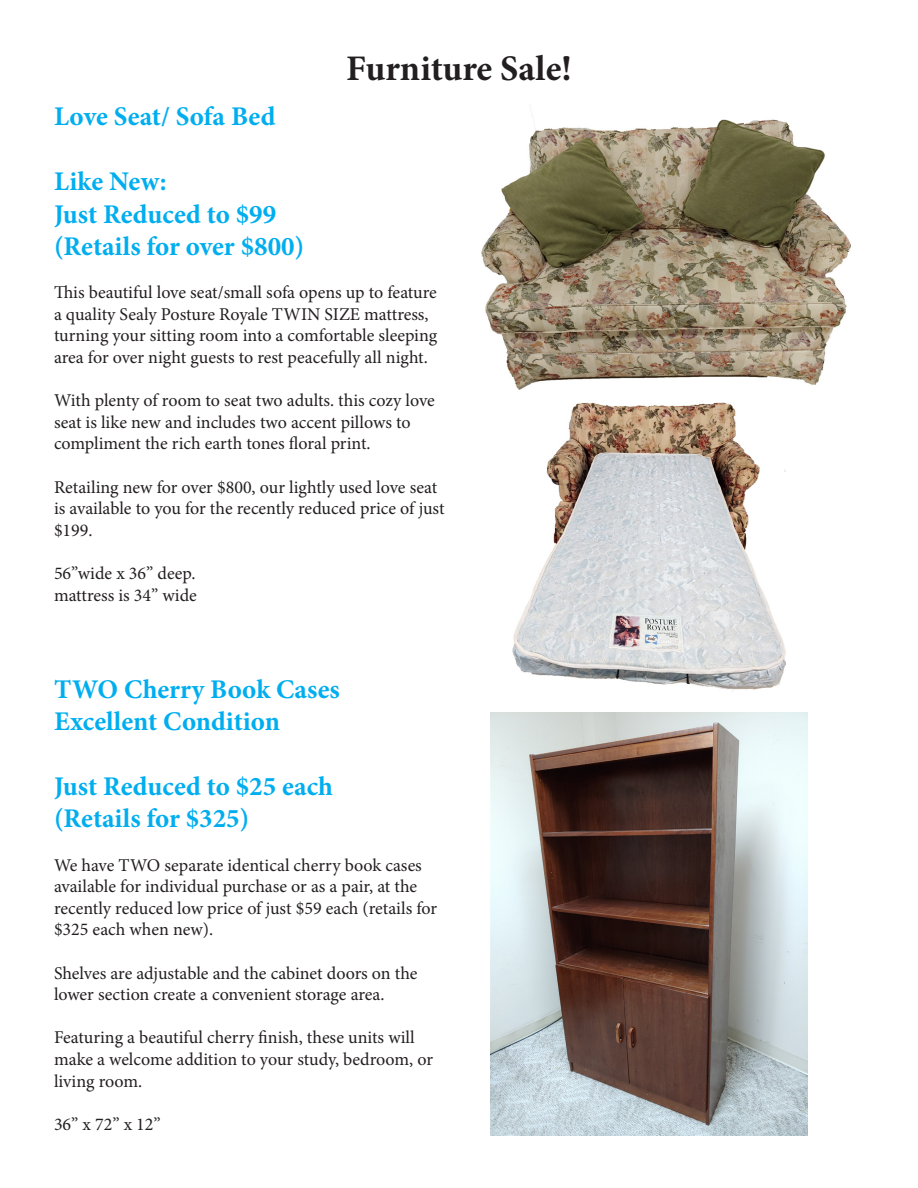
<style>
.page{position:relative;width:918px;height:1188px;background:#fff}
.page>*{position:absolute;margin:0;border:0;box-sizing:border-box;transform-origin:0 0}
.t1{font:700 36px "Minion Pro";color:#231f20}
.t2{font:700 27px "Minion Pro";color:#00aeef}
.t3{font:18px/21.6px "Minion Pro";color:#231f20}
</style>
<div class="page">
<img style="left:481px;top:119px;width:370px;height:270px">
<img style="left:513px;top:403px;width:273px;height:289px">
<img style="left:490px;top:712px;width:318px;height:424px">
<p class="t2" style="left:54px;top:98px;width:223px">Love Seat/ Sofa Bed</p>
<p class="t1" style="left:346px;top:43px;width:227px">Furniture Sale!</p>
<p class="t2" style="left:54px;top:163px;width:114px">Like New:</p>
<p class="t2" style="left:54px;top:195px;width:224px">Just Reduced to $99</p>
<p class="t2" style="left:54px;top:227px;width:252px">(Retails for over $800)</p>
<p class="t3" style="left:54px;top:282px;width:385px">This beautiful love seat/small sofa opens up to feature a quality Sealy Posture Royale TWIN SIZE mattress, turning your sitting room into a comfortable sleeping area for over night guests to rest peacefully all night.</p>
<p class="t3" style="left:54px;top:390px;width:382px">With plenty of room to seat two adults. this cozy love seat is like new and includes two accent pillows to compliment the rich earth tones floral print.</p>
<p class="t3" style="left:54px;top:476px;width:392px">Retailing new for over $800, our lightly used love seat is available to you for the recently reduced price of just $199.</p>
<p class="t3" style="left:54px;top:563px;width:143px">56”wide x 36” deep.</p>
<p class="t3" style="left:54px;top:584px;width:144px">mattress is 34” wide</p>
<p class="t2" style="left:54px;top:670px;width:287px">TWO Cherry Book Cases</p>
<p class="t2" style="left:54px;top:703px;width:228px">Excellent Condition</p>
<p class="t2" style="left:54px;top:767px;width:280px">Just Reduced to $25 each</p>
<p class="t2" style="left:54px;top:800px;width:197px">(Retails for $325)</p>
<p class="t3" style="left:54px;top:854px;width:385px">We have TWO separate identical cherry book cases available for individual purchase or as a pair, at the recently reduced low price of just $59 each (retails for $325 each when new).</p>
<p class="t3" style="left:54px;top:962px;width:365px">Shelves are adjustable and the cabinet doors on the lower section create a convenient storage area.</p>
<p class="t3" style="left:54px;top:1027px;width:381px">Featuring a beautiful cherry finish, these units will make a welcome addition to your study, bedroom, or living room.</p>
<p class="t3" style="left:54px;top:1113px;width:108px">36” x 72” x 12”</p>
</div>
